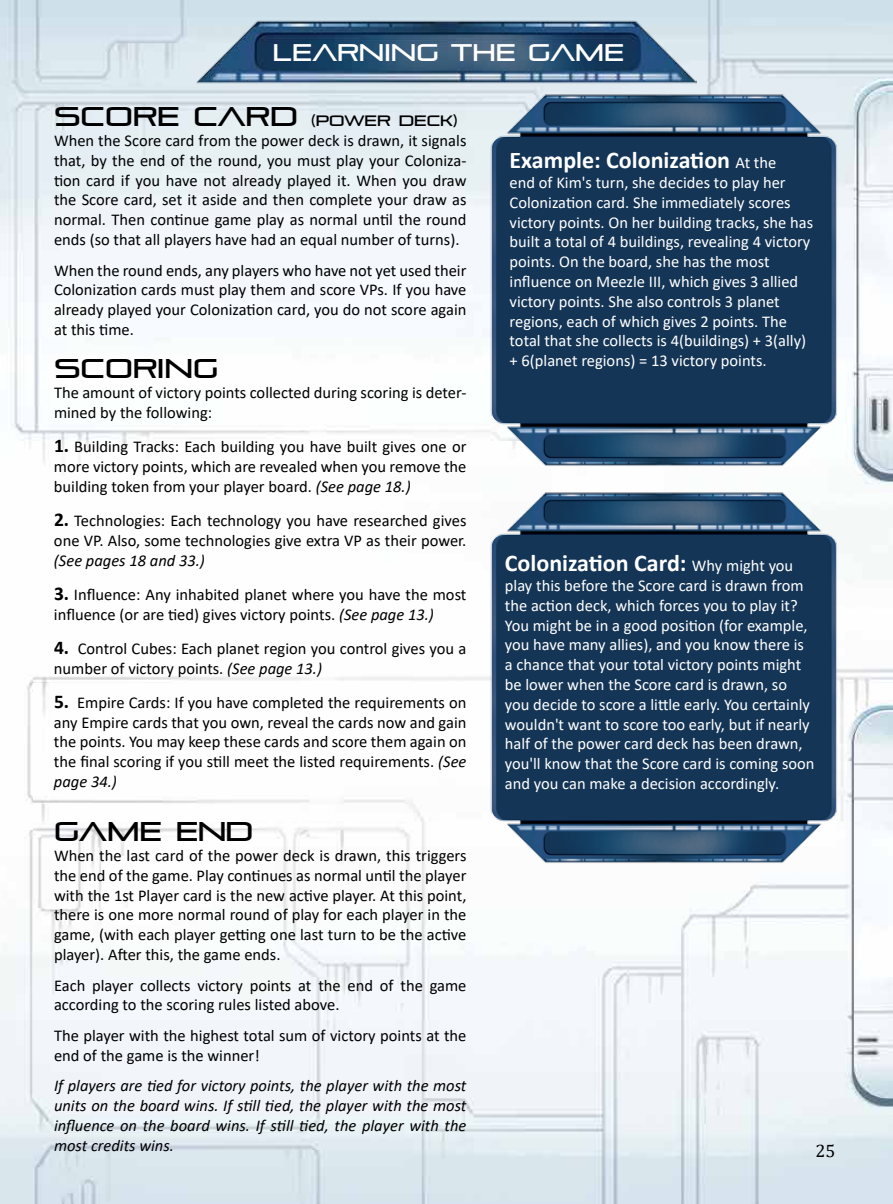
<style>
.page{position:relative;width:893px;height:1204px;background:#fff}
.page>*{position:absolute;margin:0;border:0;box-sizing:border-box;transform-origin:0 0}
.t1{font:27px "Pirulen";color:#000}
.t2{font:700 24px "Calibri";color:#fff}
.t3{font:24px "Pirulen";color:#fff}
.t4{font:18px "Cambria";color:#000}
.t5{font:16.5px/19.8px "Calibri";color:#000}
.t6{font:16.5px/19.8px "Calibri";color:#fff}
.t7{font:italic 16.5px/19.8px "Calibri";color:#000;text-align:justify}
.t8{font:15px "Pirulen";color:#000}
.s1{font-size:27px}
.s2{font-weight:700;font-size:19.5px}
.s3{font-style:italic}
.s4{font-weight:400;font-size:16.5px}
</style>
<div class="page">
<img style="left:0;top:0;width:893px;height:1203px">
<img style="left:482px;top:88px;width:360px;height:382px">
<img style="left:482px;top:485px;width:360px;height:382px">
<img style="left:197px;top:16px;width:499px;height:72px">
<h2 class="t3" style="left:273px;top:37px;width:353px">LEARNING THE GAME</h2>
<p class="t8" style="left:54px;top:111px;width:405px"><span class="s1">SCORE CARD</span> (POWER DECK)</p>
<p class="t5" style="left:54px;top:130px;width:414px;text-align:justify">When the Score card from the power deck is drawn, it signals that, by the end of the round, you must play your Coloniza&shy;tion card if you have not already played it. When you draw the Score card, set it aside and then complete your draw as normal. Then continue game play as normal until the round ends (so that all players have had an equal number of turns).</p>
<p class="t5" style="left:54px;top:260px;width:414px;text-align:justify">When the round ends, any players who have not yet used their Colonization cards must play them and score VPs. If you have already played your Colonization card, you do not score again at this time.</p>
<h1 class="t1" style="left:54px;top:352px;width:166px">SCORING</h1>
<p class="t5" style="left:54px;top:382px;width:414px">The amount of victory points collected during scoring is deter&shy;mined by the following:</p>
<p class="t5" style="left:54px;top:436px;width:414px;text-align:justify"><span class="s2">1.</span> Building Tracks: Each building you have built gives one or more victory points, which are revealed when you remove the building token from your player board. <span class="s3">(See page 18.)</span></p>
<p class="t5" style="left:54px;top:510px;width:414px"><span class="s2">2.</span> Technologies: Each technology you have researched gives one VP. Also, some technologies give extra VP as their power.</p>
<p class="t7" style="left:54px;top:549px;width:152px">(See pages 18 and 33.)</p>
<p class="t5" style="left:54px;top:584px;width:414px"><span class="s2">3.</span> Influence: Any inhabited planet where you have the most influence (or are tied) gives victory points. <span class="s3">(See page 13.)</span></p>
<p class="t5" style="left:54px;top:638px;width:414px"><span class="s2">4.</span> Control Cubes: Each planet region you control gives you a number of victory points. <span class="s3">(See page 13.)</span></p>
<p class="t5" style="left:54px;top:692px;width:414px;text-align:justify"><span class="s2">5.</span> Empire Cards: If you have completed the requirements on any Empire cards that you own, reveal the cards now and gain the points. You may keep these cards and score them again on the final scoring if you still meet the listed requirements. <span class="s3">(See page 34.)</span></p>
<h1 class="t1" style="left:54px;top:814px;width:201px">GAME END</h1>
<p class="t5" style="left:54px;top:845px;width:414px;text-align:justify">When the last card of the power deck is drawn, this triggers the end of the game. Play continues as normal until the player with the 1st Player card is the new active player. At this point, there is one more normal round of play for each player in the game, (with each player getting one last turn to be the active player). After this, the game ends.</p>
<p class="t5" style="left:54px;top:974px;width:414px">Each player collects victory points at the end of the game according to the scoring rules listed above.</p>
<p class="t5" style="left:54px;top:1025px;width:414px">The player with the highest total sum of victory points at the end of the game is the winner!</p>
<p class="t7" style="left:54px;top:1075px;width:414px">If players are tied for victory points, the player with the most units on the board wins. If still tied, the player with the most influence on the board wins. If still tied, the player with the most credits wins.</p>
<h2 class="t2" style="left:510px;top:143px;width:268px">Example: Colonization <span class="s4">At the</span></h2>
<p class="t6" style="left:510px;top:172px;width:305px">end of Kim's turn, she decides to play her Colonization card. She immediately scores victory points. On her building tracks, she has built a total of 4 buildings, revealing 4 victory points. On the board, she has the most influence on Meezle III, which gives 3 allied victory points. She also controls 3 planet regions, each of which gives 2 points. The total that she collects is 4(buildings) + 3(ally) + 6(planet regions) = 13 victory points.</p>
<h2 class="t2" style="left:505px;top:546px;width:290px">Colonization Card: <span class="s4">Why might you</span></h2>
<p class="t6" style="left:505px;top:575px;width:311px">play this before the Score card is drawn from the action deck, which forces you to play it?<br>You might be in a good position (for example, you have many allies), and you know there is a chance that your total victory points might be lower when the Score card is drawn, so you decide to score a little early. You certainly wouldn't want to score too early, but if nearly half of the power card deck has been drawn, you'll know that the Score card is coming soon and you can make a decision accordingly.</p>
<p class="t4" style="left:815px;top:1140px;width:21px">25</p>
</div>
